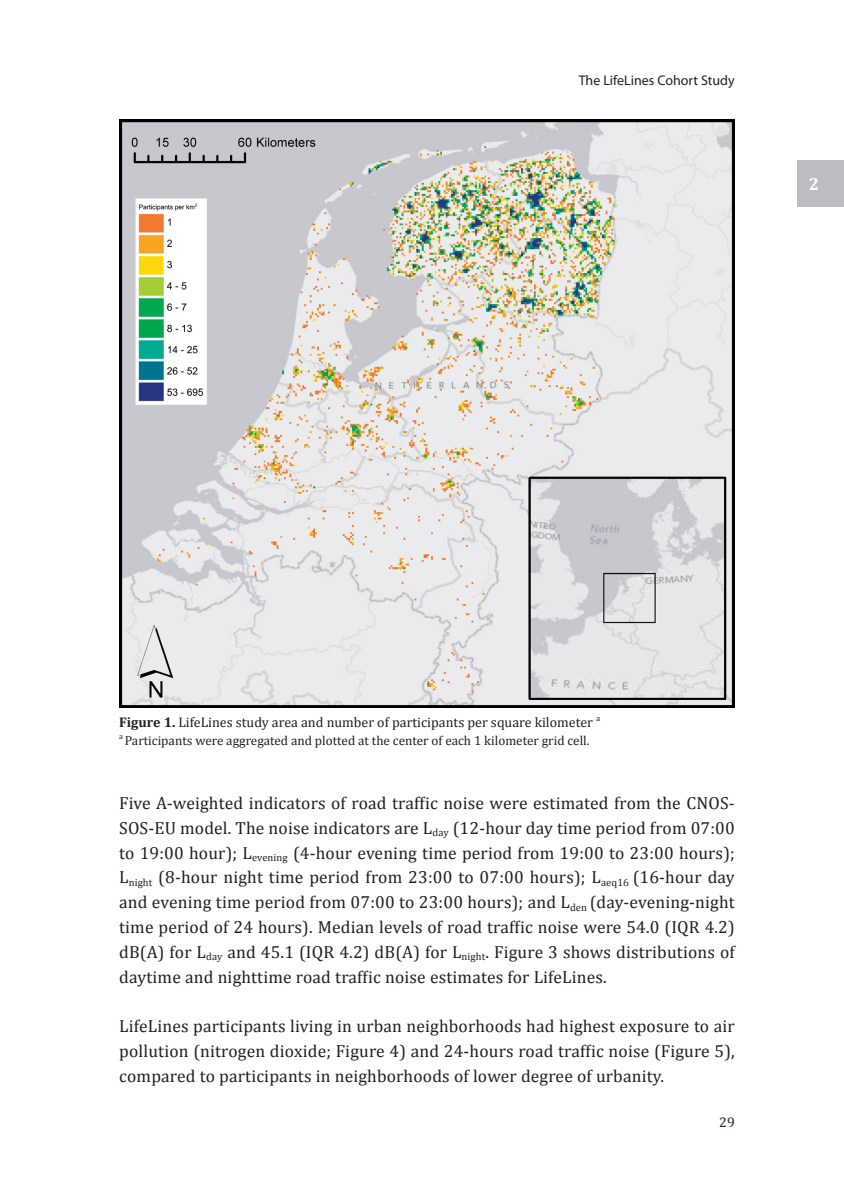
<style>
.page{position:relative;width:844px;height:1191px;background:#fff}
.page>*{position:absolute;margin:0;border:0;box-sizing:border-box;transform-origin:0 0}
.t1{font:17.5px/24.8px "Cambria";letter-spacing:.01em;color:#231f20;text-align:justify}
.t2{font:700 17.5px "Cambria";color:#fff}
.t3{font:14px "Cambria";color:#231f20}
.t4{font:14px "Myriad Pro";color:#231f20}
.t5{font:13.12px "Cambria";color:#231f20}
.s1{font-weight:700}
</style>
<div class="page">
<div style="left:797px;top:160px;width:46px;height:46px;background:#bcbdc0"></div>
<img style="left:119px;top:119px;width:615px;height:588px">
<p class="t4" style="left:578px;top:72px;width:157px">The LifeLines Cohort Study</p>
<p class="t2" style="left:808px;top:174px;width:12px">2</p>
<p class="t3" style="left:119px;top:713px;width:482px"><span class="s1">Figure 1.</span> LifeLines study area and number of participants per square kilometer <sup>a</sup></p>
<p class="t5" style="left:119px;top:732px;width:471px"><sup>a</sup> Participants were aggregated and plotted at the center of each 1 kilometer grid cell.</p>
<p class="t1" style="left:119px;top:790px;width:617px">Five A-weighted indicators of road traffic noise were estimated from the CNOS-SOS-EU model. The noise indicators are L<sub>day</sub> (12-hour day time period from 07:00 to 19:00 hour); L<sub>evening</sub> (4-hour evening time period from 19:00 to 23:00 hours); L<sub>night</sub> (8-hour night time period from 23:00 to 07:00 hours); L<sub>aeq16</sub> (16-hour day and evening time period from 07:00 to 23:00 hours); and L<sub>den</sub> (day-evening-night time period of 24 hours). Median levels of road traffic noise were 54.0 (IQR 4.2) dB(A) for L<sub>day</sub> and 45.1 (IQR 4.2) dB(A) for L<sub>night</sub>. Figure 3 shows distributions of daytime and nighttime road traffic noise estimates for LifeLines.</p>
<p class="t1" style="left:119px;top:1013px;width:617px">LifeLines participants living in urban neighborhoods had highest exposure to air pollution (nitrogen dioxide; Figure 4) and 24-hours road traffic noise (Figure 5), compared to participants in neighborhoods of lower degree of urbanity.</p>
<p class="t3" style="left:719px;top:1114px;width:17px">29</p>
</div>
